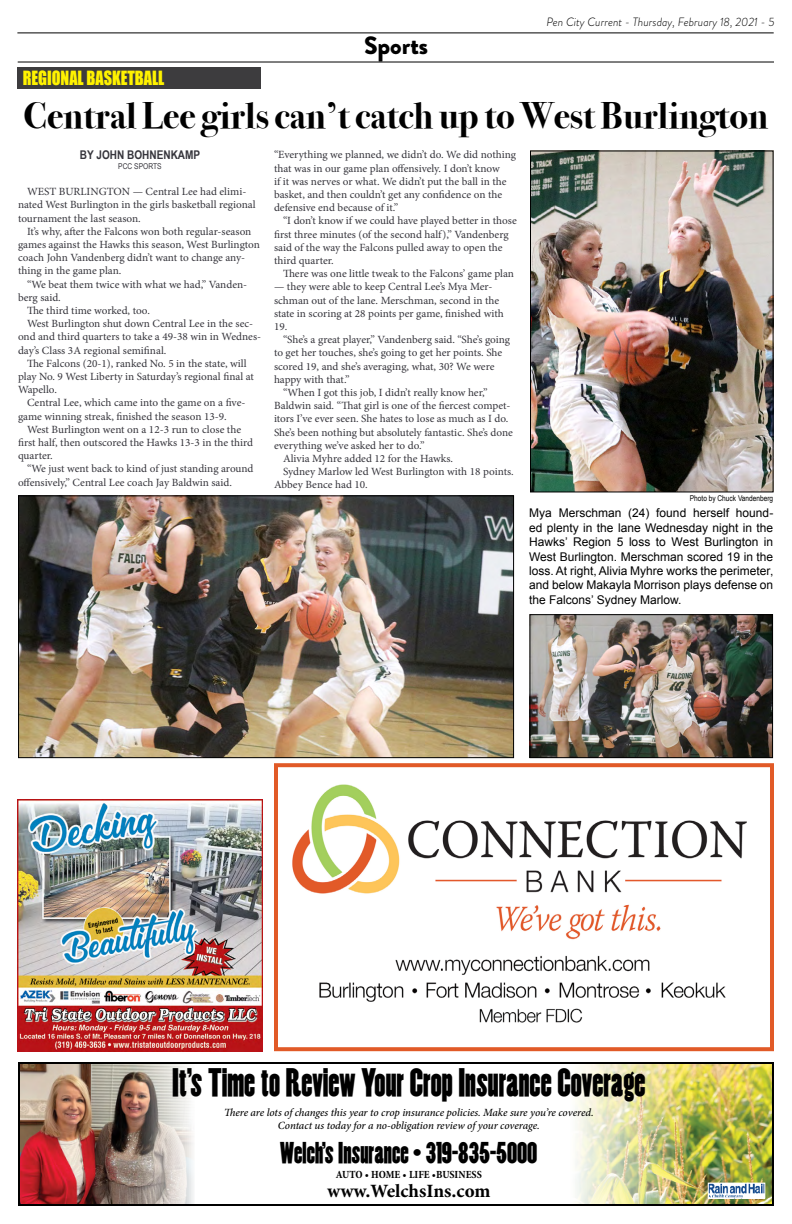
<style>
.page{position:relative;width:792px;height:1224px;background:#fff}
.page>*{position:absolute;margin:0;border:0;box-sizing:border-box;transform-origin:0 0}
.t1{font:700 37px "Bodoni Svty Two ITCTT";color:#000}
.t2{font:700 35.7px "Copper Canyon WBW Demi";color:#000;scale:1.08 1}
.t3{font:700 27px "Copper Canyon WBW Demi";color:#000;scale:1.08 1}
.t4{font:900 25px "Brandon Grotesque";color:#000}
.t5{font:700 condensed 19px "Minion Pro";color:#000;scale:1.08 1}
.t6{font:18px "Impact";color:#fff200;scale:.9 1}
.t7{font:12px/14.4px "Arial";color:#000;text-align:justify}
.t8{font:italic 300 12px "Brandon Grotesque";color:#000}
.t9{font:700 12px "Arial Narrow";color:#35343b}
.t10{font:11px/13.2px "Minion Pro";color:#35343b}
.t11{font:italic 500 11px/13.2px "Minion Pro";letter-spacing:-.01em;color:#000;text-align:center}
.t12{font:700 condensed 11px "Minion Pro";color:#000}
.t13{font:8px "Arial Narrow";color:#000}
.t14{font:8px "Arial Narrow";color:#35343b}
</style>
<div class="page">
<hr style="left:17px;top:32px;width:757px;height:1px;background:#000">
<hr style="left:18px;top:62px;width:756px;height:1px;background:#000">
<img style="left:292px;top:784px;width:455px;height:239px">
<div style="left:274px;top:763px;width:500px;height:288px;border:4px solid #e15a27"></div>
<img style="left:575px;top:1065px;width:196px;height:138px">
<img style="left:21px;top:1065px;width:173px;height:138px">
<img style="left:710px;top:1185px;width:53px;height:11px">
<div style="left:708px;top:1183px;width:57px;height:15px;border:1px solid #fff"></div>
<div style="left:18px;top:1062px;width:756px;height:144px;border:2px solid #000"></div>
<img style="left:18px;top:799px;width:244px;height:252px">
<div style="left:17px;top:68px;width:244px;height:21px;background:#3d3c3e"></div>
<img style="left:532px;top:152px;width:240px;height:338px">
<div style="left:530px;top:150px;width:244px;height:342px;border:1px solid #000"></div>
<img style="left:20px;top:497px;width:492px;height:259px">
<div style="left:18px;top:495px;width:496px;height:263px;border:1px solid #000"></div>
<img style="left:531px;top:616px;width:240px;height:140px">
<div style="left:529px;top:614px;width:244px;height:144px;border:1px solid #000"></div>
<h3 class="t6" style="left:23px;top:64px;width:159px">REGIONAL BASKETBALL</h3>
<h3 class="t4" style="left:364px;top:28px;width:66px">Sports</h3>
<p class="t8" style="left:547px;top:14px;width:230px">Pen City Current - Thursday, February 18, 2021 - 5</p>
<h1 class="t1" style="left:23px;top:85px;width:746px">Central Lee girls can’t catch up to West Burlington</h1>
<p class="t9" style="left:80px;top:146px;width:122px">BY JOHN BOHNENKAMP</p>
<p class="t14" style="left:118px;top:160px;width:45px">PCC SPORTS</p>
<p class="t10" style="left:18px;top:185px;width:239px;text-indent:9px">WEST BURLINGTON — Central Lee had elimi&shy;nated West Burlington in the girls basketball regional tournament the last season.</p>
<p class="t10" style="left:18px;top:225px;width:243px;text-indent:9px">It’s why, after the Falcons won both regular-season games against the Hawks this season, West Burlington coach John Vandenberg didn’t want to change any&shy;thing in the game plan.</p>
<p class="t10" style="left:27px;top:278px;width:222px">“We beat them twice with what we had,” Vanden-</p>
<p class="t10" style="left:18px;top:291px;width:44px">berg said.</p>
<p class="t10" style="left:27px;top:304px;width:124px">The third time worked, too.</p>
<p class="t10" style="left:27px;top:317px;width:228px">West Burlington shut down Central Lee in the sec-</p>
<p class="t10" style="left:18px;top:330px;width:245px">ond and third quarters to take a 49-38 win in Wednes-</p>
<p class="t10" style="left:18px;top:344px;width:150px">day’s Class 3A regional semifinal.</p>
<p class="t10" style="left:27px;top:357px;width:221px">The Falcons (20-1), ranked No. 5 in the state, will</p>
<p class="t10" style="left:18px;top:370px;width:237px">play No. 9 West Liberty in Saturday’s regional final at</p>
<p class="t10" style="left:18px;top:383px;width:40px">Wapello.</p>
<p class="t10" style="left:27px;top:396px;width:220px">Central Lee, which came into the game on a five-</p>
<p class="t10" style="left:18px;top:410px;width:210px">game winning streak, finished the season 13-9.</p>
<p class="t10" style="left:27px;top:423px;width:216px">West Burlington went on a 12-3 run to close the</p>
<p class="t10" style="left:18px;top:436px;width:237px">first half, then outscored the Hawks 13-3 in the third</p>
<p class="t10" style="left:18px;top:449px;width:36px">quarter.</p>
<p class="t10" style="left:27px;top:462px;width:228px">“We just went back to kind of just standing around</p>
<p class="t10" style="left:18px;top:476px;width:215px">offensively,” Central Lee coach Jay Baldwin said.</p>
<p class="t10" style="left:274px;top:148px;width:244px">“Everything we planned, we didn’t do. We did nothing that was in our game plan offensively. I don’t know<br>if it was nerves or what. We didn’t put the ball in the basket, and then couldn’t get any confidence on the defensive end because of it.”</p>
<p class="t10" style="left:274px;top:214px;width:244px;text-indent:9px">“I don’t know if we could have played better in those first three minutes (of the second half),” Vandenberg said of the way the Falcons pulled away to open the third quarter.</p>
<p class="t10" style="left:283px;top:267px;width:233px">There was one little tweak to the Falcons’ game plan</p>
<p class="t10" style="left:274px;top:280px;width:231px">— they were able to keep Central Lee’s Mya Mer&shy;schman out of the lane. Merschman, second in the state in scoring at 28 points per game, finished with 19.</p>
<p class="t10" style="left:283px;top:333px;width:229px">“She’s a great player,” Vandenberg said. “She’s going</p>
<p class="t10" style="left:274px;top:346px;width:230px">to get her touches, she’s going to get her points. She</p>
<p class="t10" style="left:274px;top:360px;width:222px">scored 19, and she’s averaging, what, 30? We were</p>
<p class="t10" style="left:274px;top:373px;width:77px">happy with that.”</p>
<p class="t10" style="left:283px;top:386px;width:206px">“When I got this job, I didn’t really know her,”</p>
<p class="t10" style="left:274px;top:399px;width:238px">Baldwin said. “That girl is one of the fiercest compet-</p>
<p class="t10" style="left:274px;top:412px;width:236px">itors I’ve ever seen. She hates to lose as much as I do.</p>
<p class="t10" style="left:274px;top:426px;width:240px">She’s been nothing but absolutely fantastic. She’s done</p>
<p class="t10" style="left:274px;top:439px;width:152px">everything we’ve asked her to do.”</p>
<p class="t10" style="left:283px;top:452px;width:172px">Alivia Myhre added 12 for the Hawks.</p>
<p class="t10" style="left:283px;top:465px;width:232px">Sydney Marlow led West Burlington with 18 points.</p>
<p class="t10" style="left:274px;top:478px;width:95px">Abbey Bence had 10.</p>
<p class="t13" style="left:690px;top:492px;width:85px">Photo by Chuck Vandenberg</p>
<p class="t7" style="left:529px;top:506px;width:246px">Mya Merschman (24) found herself hound&shy;ed plenty in the lane Wednesday night in the Hawks’ Region 5 loss to West Burlington in West Burlington. Merschman scored 19 in the loss. At right, Alivia Myhre works the perimeter, and below Makayla Morrison plays defense on the Falcons’ Sydney Marlow.</p>
<h2 class="t2" style="left:172px;top:1063px;width:440px">It’s Time to Review Your Crop Insurance Coverage</h2>
<p class="t11" style="left:224px;top:1106px;width:371px">There are lots of changes this year to crop insurance policies. Make sure you’re covered.<br>Contact us today for a no-obligation review of your coverage.</p>
<h3 class="t3" style="left:280px;top:1138px;width:240px">Welch’s Insurance • 319-835-5000</h3>
<h3 class="t5" style="left:327px;top:1178px;width:153px">www.WelchsIns.com</h3>
<p class="t12" style="left:336px;top:1167px;width:148px">AUTO • HOME • LIFE •BUSINESS</p>
</div>
